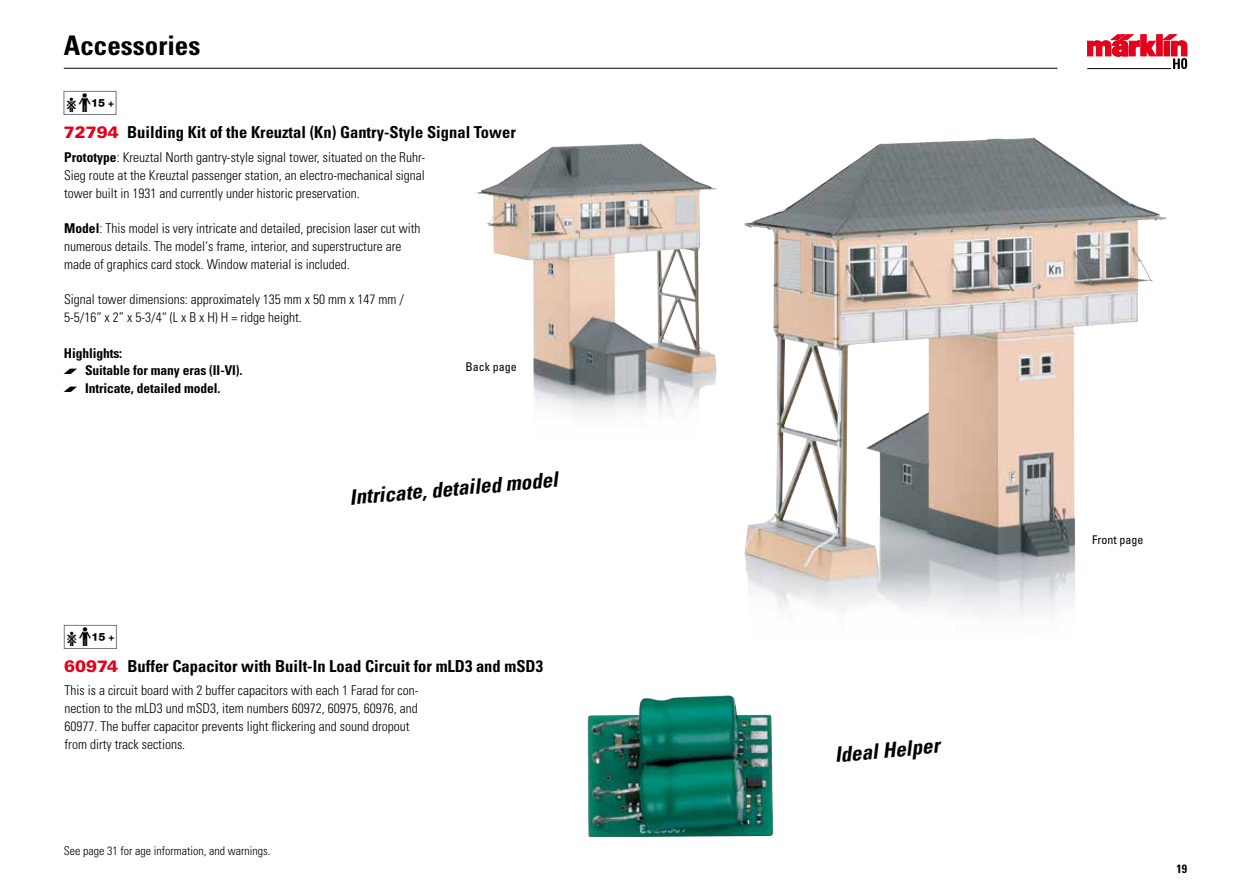
<style>
.page{position:relative;width:1234px;height:893px;background:#fff}
.page>*{position:absolute;margin:0;border:0;box-sizing:border-box;transform-origin:0 0}
.t1{font:30px "Maerklin Piktos";color:#000}
.t2{font:700 condensed 27px "Univers LT Std";color:#000}
.t3{font:italic 700 condensed 21px "Univers LT Std";color:#000}
.t4{font:700 condensed 16.5px "Univers LT Std";color:#000}
.t5{font:900 16.5px "Univers LT Std";color:#e2001a}
.t6{font:300 condensed 13.5px/17.9px "Univers LT Std";color:#000}
.t7{font:700 condensed 13.5px "Univers LT Std";letter-spacing:-.005em;color:#000}
.t8{font:300 condensed 12px "Univers LT Std";color:#000}
.t9{font:condensed 12px "Univers LT Std";color:#000}
.t10{font:700 condensed 12px "Univers LT Std";color:#000}
.s1{font-weight:700}
.s2{font-family:"Maerklin Aufzaehlung";font-weight:400;font-stretch:normal;font-size:18px}
</style>
<div class="page">
<div style="left:1156px;top:35px;width:5px;height:21px;background:#e2001a"></div>
<div style="left:1156px;top:35px;width:6px;height:21px;border:1px solid #e2001a"></div>
<hr style="left:1086px;top:68px;width:84px;height:1px;background:#000">
<svg style="left:1162px;top:35px;width:24px;height:34px"></svg>
<svg style="left:1087px;top:34px;width:68px;height:22px"></svg>
<img style="left:587px;top:695px;width:187px;height:142px">
<img style="left:744px;top:138px;width:423px;height:477px">
<img style="left:477px;top:143px;width:239px;height:269px">
<hr style="left:64px;top:68px;width:993px;height:1px;background:#000">
<p class="t2" style="left:64px;top:29px;width:138px">Accessories</p>
<p class="t1" style="left:64px;top:87px;width:59px">Y</p>
<p class="t5" style="left:64px;top:122px;width:57px">72794</p>
<p class="t4" style="left:127px;top:122px;width:390px">Building Kit of the Kreuztal (Kn) Gantry-Style Signal Tower</p>
<p class="t6" style="left:64px;top:148px;width:362px;text-align:justify"><span class="s1">Prototype</span>: Kreuztal North gantry-style signal tower, situated on the Ruhr-Sieg route at the Kreuztal passenger station, an electro-mechanical signal tower built in 1931 and currently under historic preservation.</p>
<p class="t6" style="left:64px;top:219px;width:358px"><span class="s1">Model</span>: This model is very intricate and detailed, precision laser cut with numerous details. The model‘s frame, interior, and superstructure are made of graphics card stock. Window material is included.</p>
<p class="t6" style="left:64px;top:291px;width:341px">Signal tower dimensions: approximately 135 mm x 50 mm x 147 mm /<br>5-5/16“ x 2” x 5-3/4“ (L x B x H) H = ridge height.</p>
<p class="t7" style="left:64px;top:344px;width:60px">Highlights:</p>
<p class="t7" style="left:64px;top:362px;width:180px"><span class="s2">•</span> Suitable for many eras (II-VI).</p>
<p class="t7" style="left:64px;top:380px;width:158px"><span class="s2">•</span> Intricate, detailed model.</p>
<p class="t9" style="left:465px;top:359px;width:53px">Back page</p>
<p class="t3" style="left:348px;top:485px;width:210px;rotate:-5deg">Intricate, detailed model</p>
<p class="t1" style="left:64px;top:621px;width:59px">Y</p>
<p class="t6" style="left:64px;top:682px;width:355px">This is a circuit board with 2 buffer capacitors with each 1 Farad for con&shy;nection to the mLD3 und mSD3, item numbers 60972, 60975, 60976, and 60977. The buffer capacitor prevents light flickering and sound dropout from dirty track sections.</p>
<p class="t4" style="left:127px;top:656px;width:417px">Buffer Capacitor with Built-In Load Circuit for mLD3 and mSD3</p>
<p class="t5" style="left:64px;top:656px;width:56px">60974</p>
<p class="t8" style="left:64px;top:843px;width:208px">See page 31 for age information, and warnings.</p>
<p class="t3" style="left:833px;top:742px;width:106px;rotate:-5deg">Ideal Helper</p>
<p class="t9" style="left:1091px;top:532px;width:53px">Front page</p>
<p class="t10" style="left:1176px;top:862px;width:12px">19</p>
</div>
